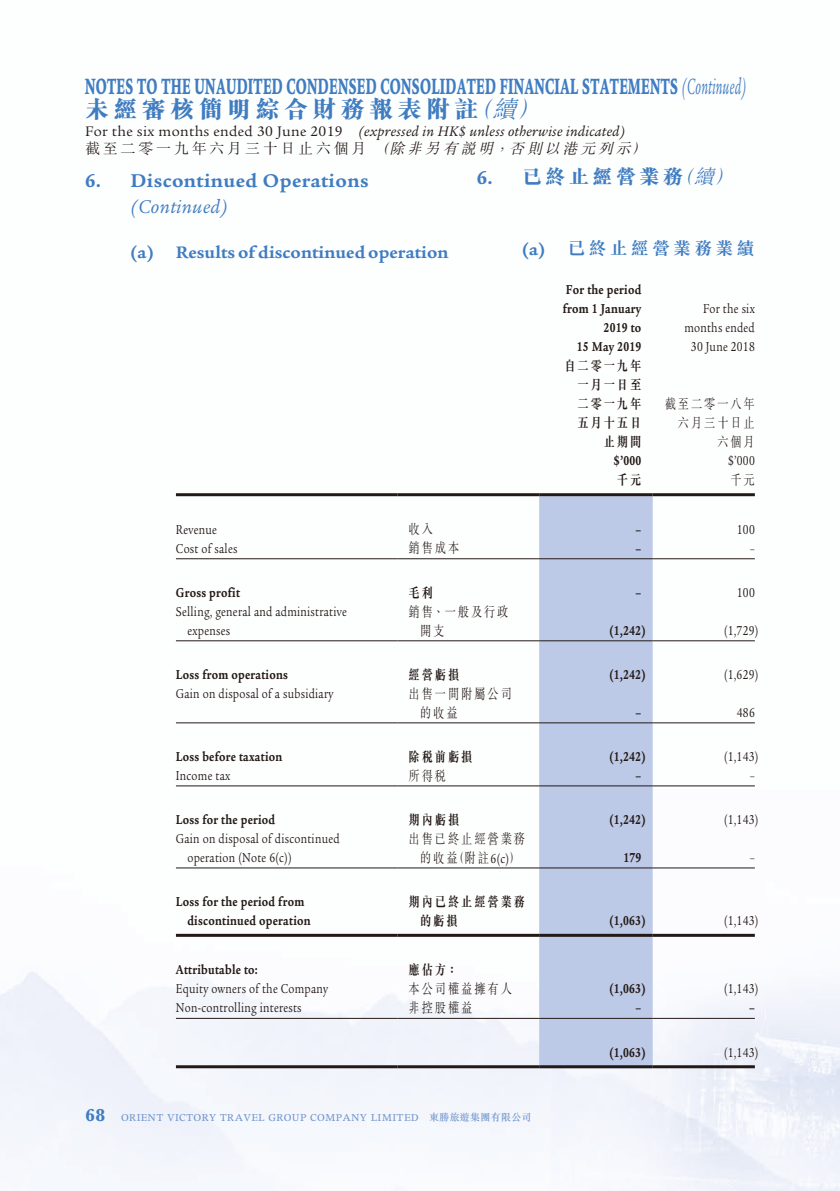
<style>
.page{position:relative;width:840px;height:1191px;background:#fff}
.page>*{position:absolute;margin:0;border:0;box-sizing:border-box;transform-origin:0 0}
.t1{font:900 24px "Legacy Serif Std";letter-spacing:.025em;color:#3f7cc0;scale:.55 1}
.t2{font:800 24px "M Sung HK";letter-spacing:.185em;color:#3f7cc0}
._01_Head1{font:700 20px/26px "Legacy Serif Std";letter-spacing:.02em;color:#3f7cc0}
._21_C_Head1{font:800 20px "M Sung HK";letter-spacing:.175em;color:#3f7cc0}
._02_Head2{font:700 18px "Legacy Serif Std";letter-spacing:.005em;color:#3f7cc0}
._22_C_Head2{font:700 18px "M Sung HK";letter-spacing:.17em;color:#3f7cc0}
.t3{font:italic 15px "Legacy Serif Std";letter-spacing:.02em;color:#231916}
.t4{font:300 15px "M Sung HK";letter-spacing:.185em;color:#231916}
._50_Table{font:14px "Legacy Serif Std";letter-spacing:.02em;color:#231916;scale:.8 1}
._50_Table-2{font:700 14px "Legacy Serif Std";letter-spacing:.02em;color:#231916;scale:.8 1}
._50_Table-3{font:300 14px "M Sung HK";letter-spacing:.175em;color:#231916;scale:.8 1}
._50_Table-4{font:700 14px "M Sung HK";letter-spacing:.175em;color:#231916;scale:.8 1}
.t5{font:12px "Apollo MT Std";letter-spacing:.025em;color:#6f94cd}
.s1{font-weight:400;font-style:italic}
.s2{font-weight:300;font-style:italic}
.s3{font-style:normal}
.s4{font-style:italic}
.s5{font-family:"Legacy Serif Std";font-weight:700}
.s6{font-family:"Legacy Serif Std"}
.s7{font-family:"Legacy Serif Std";font-weight:400}
.s8{font-family:"M Sung HK";font-weight:700;font-size:18px;color:#3f7cc0}
.s9{font-family:"M Sung HK";font-weight:500;font-size:10px}
</style>
<div class="page">
<img style="left:0;top:493px;width:839px;height:698px">
<div style="left:539px;top:496px;width:113px;height:569px;background:#bcc9e7"></div>
<hr style="left:176px;top:493px;width:221px;height:3px;background:#231916">
<hr style="left:397px;top:493px;width:142px;height:3px;background:#231916">
<hr style="left:539px;top:493px;width:113px;height:3px;background:#231916">
<hr style="left:652px;top:493px;width:102px;height:3px;background:#231916">
<hr style="left:176px;top:558px;width:221px;height:1px;background:#231916">
<hr style="left:397px;top:558px;width:142px;height:1px;background:#231916">
<hr style="left:539px;top:558px;width:113px;height:1px;background:#231916">
<hr style="left:652px;top:558px;width:102px;height:1px;background:#231916">
<hr style="left:176px;top:640px;width:221px;height:1px;background:#231916">
<hr style="left:397px;top:640px;width:142px;height:1px;background:#231916">
<hr style="left:539px;top:640px;width:113px;height:1px;background:#231916">
<hr style="left:652px;top:640px;width:102px;height:1px;background:#231916">
<hr style="left:176px;top:722px;width:221px;height:1px;background:#231916">
<hr style="left:397px;top:722px;width:142px;height:1px;background:#231916">
<hr style="left:539px;top:722px;width:113px;height:1px;background:#231916">
<hr style="left:652px;top:722px;width:102px;height:1px;background:#231916">
<hr style="left:176px;top:785px;width:221px;height:1px;background:#231916">
<hr style="left:397px;top:785px;width:142px;height:1px;background:#231916">
<hr style="left:539px;top:785px;width:113px;height:1px;background:#231916">
<hr style="left:652px;top:785px;width:102px;height:1px;background:#231916">
<hr style="left:176px;top:867px;width:221px;height:1px;background:#231916">
<hr style="left:397px;top:867px;width:142px;height:1px;background:#231916">
<hr style="left:539px;top:867px;width:113px;height:1px;background:#231916">
<hr style="left:652px;top:867px;width:102px;height:1px;background:#231916">
<hr style="left:176px;top:933px;width:221px;height:3px;background:#231916">
<hr style="left:397px;top:933px;width:142px;height:3px;background:#231916">
<hr style="left:539px;top:933px;width:113px;height:3px;background:#231916">
<hr style="left:652px;top:933px;width:102px;height:3px;background:#231916">
<hr style="left:176px;top:1018px;width:221px;height:1px;background:#231916">
<hr style="left:397px;top:1018px;width:142px;height:1px;background:#231916">
<hr style="left:539px;top:1018px;width:113px;height:1px;background:#231916">
<hr style="left:652px;top:1018px;width:102px;height:1px;background:#231916">
<hr style="left:176px;top:1065px;width:221px;height:3px;background:#231916">
<hr style="left:397px;top:1065px;width:142px;height:3px;background:#231916">
<hr style="left:539px;top:1065px;width:113px;height:3px;background:#231916">
<hr style="left:652px;top:1065px;width:102px;height:3px;background:#231916">
<h1 class="t1" style="left:85px;top:72px;width:1202px">NOTES TO THE UNAUDITED CONDENSED CONSOLIDATED FINANCIAL STATEMENTS <span class="s1">(Continued)</span></h1>
<h1 class="t2" style="left:85px;top:97px;width:464px">未經審核簡明綜合財務報表附註<span class="s2">（續）</span></h1>
<p class="t3" style="left:85px;top:122px;width:541px"><span class="s3">For the six months ended 30 June 2019</span> (expressed in HK$ unless otherwise indicated)</p>
<p class="t4" style="left:85px;top:137px;width:567px">截至二零一九年六月三十日止六個月<span class="s4">（除非另有說明，否則以港元列示）</span></p>
<p class="_01_Head1" style="left:130px;top:167px;width:239px;text-indent:-45px">6. Discontinued Operations <span class="s1">(Continued)</span></p>
<p class="_02_Head2" style="left:130px;top:241px;width:319px">(a) Results of discontinued operation</p>
<p class="_21_C_Head1" style="left:476px;top:167px;width:265px"><span class="s5">6.</span> 已終止經營業務<span class="s2">（續）</span></p>
<p class="_22_C_Head2" style="left:522px;top:240px;width:234px"><span class="s6">(a)</span> 已終止經營業務業績</p>
<p class="_50_Table-2" style="left:565px;top:282px;width:96px">For the period</p>
<p class="_50_Table-2" style="left:562px;top:301px;width:100px">from 1 January</p>
<p class="_50_Table-2" style="left:603px;top:320px;width:49px">2019 to</p>
<p class="_50_Table-2" style="left:576px;top:339px;width:82px">15 May 2019</p>
<p class="_50_Table-4" style="left:564px;top:359px;width:98px">自二零一九年</p>
<p class="_50_Table-4" style="left:577px;top:378px;width:81px">一月一日至</p>
<p class="_50_Table-4" style="left:577px;top:397px;width:81px">二零一九年</p>
<p class="_50_Table-4" style="left:577px;top:416px;width:81px">五月十五日</p>
<p class="_50_Table-4" style="left:603px;top:435px;width:48px">止期間</p>
<p class="_50_Table" style="left:702px;top:301px;width:66px">For the six</p>
<p class="_50_Table" style="left:684px;top:320px;width:90px">months ended</p>
<p class="_50_Table" style="left:690px;top:339px;width:81px">30 June 2018</p>
<p class="_50_Table-3" style="left:664px;top:394px;width:114px">截至二零一八年</p>
<p class="_50_Table-3" style="left:677px;top:413px;width:98px">六月三十日止</p>
<p class="_50_Table-3" style="left:717px;top:432px;width:48px">六個月</p>
<p class="_50_Table-2" style="left:613px;top:453px;width:36px">$’000</p>
<p class="_50_Table" style="left:727px;top:453px;width:35px">$’000</p>
<p class="_50_Table-4" style="left:616px;top:473px;width:32px">千元</p>
<p class="_50_Table-3" style="left:730px;top:470px;width:32px">千元</p>
<p class="_50_Table" style="left:176px;top:521px;width:53px">Revenue</p>
<p class="_50_Table-3" style="left:408px;top:519px;width:32px">收入</p>
<p class="_50_Table-2" style="left:635px;top:521px;width:9px">–</p>
<p class="_50_Table" style="left:736px;top:521px;width:24px">100</p>
<p class="_50_Table" style="left:176px;top:540px;width:78px">Cost of sales</p>
<p class="_50_Table-3" style="left:408px;top:538px;width:65px">銷售成本</p>
<p class="_50_Table-2" style="left:635px;top:540px;width:9px">–</p>
<p class="_50_Table" style="left:749px;top:540px;width:8px">–</p>
<p class="_50_Table-2" style="left:176px;top:584px;width:81px">Gross profit</p>
<p class="_50_Table-4" style="left:408px;top:585px;width:32px">毛利</p>
<p class="_50_Table-2" style="left:635px;top:584px;width:9px">–</p>
<p class="_50_Table" style="left:736px;top:584px;width:24px">100</p>
<p class="_50_Table" style="left:176px;top:603px;width:215px">Selling, general and administrative</p>
<p class="_50_Table" style="left:187px;top:622px;width:55px">expenses</p>
<p class="_50_Table-3" style="left:408px;top:601px;width:126px">銷售、一般及行政</p>
<p class="_50_Table-3" style="left:420px;top:620px;width:32px">開支</p>
<p class="_50_Table-2" style="left:609px;top:622px;width:46px">(1,242)</p>
<p class="_50_Table" style="left:723px;top:622px;width:44px">(1,729)</p>
<p class="_50_Table-2" style="left:176px;top:666px;width:141px">Loss from operations</p>
<p class="_50_Table-4" style="left:408px;top:667px;width:65px">經營虧損</p>
<p class="_50_Table-2" style="left:609px;top:666px;width:46px">(1,242)</p>
<p class="_50_Table" style="left:723px;top:666px;width:44px">(1,629)</p>
<p class="_50_Table" style="left:176px;top:685px;width:198px">Gain on disposal of a subsidiary</p>
<p class="_50_Table-3" style="left:408px;top:683px;width:130px">出售一間附屬公司</p>
<p class="_50_Table-3" style="left:420px;top:702px;width:48px">的收益</p>
<p class="_50_Table-2" style="left:635px;top:704px;width:9px">–</p>
<p class="_50_Table" style="left:736px;top:704px;width:24px">486</p>
<p class="_50_Table-2" style="left:176px;top:748px;width:134px">Loss before taxation</p>
<p class="_50_Table-4" style="left:408px;top:749px;width:81px">除稅前虧損</p>
<p class="_50_Table-2" style="left:609px;top:748px;width:46px">(1,242)</p>
<p class="_50_Table" style="left:723px;top:748px;width:44px">(1,143)</p>
<p class="_50_Table" style="left:176px;top:767px;width:69px">Income tax</p>
<p class="_50_Table-3" style="left:408px;top:765px;width:48px">所得稅</p>
<p class="_50_Table-2" style="left:635px;top:767px;width:9px">–</p>
<p class="_50_Table" style="left:749px;top:767px;width:8px">–</p>
<p class="_50_Table-2" style="left:176px;top:811px;width:126px">Loss for the period</p>
<p class="_50_Table-4" style="left:408px;top:812px;width:65px">期內虧損</p>
<p class="_50_Table-2" style="left:609px;top:811px;width:46px">(1,242)</p>
<p class="_50_Table" style="left:723px;top:811px;width:44px">(1,143)</p>
<p class="_50_Table" style="left:176px;top:830px;width:206px">Gain on disposal of discontinued</p>
<p class="_50_Table" style="left:187px;top:849px;width:132px">operation (Note 6(c))</p>
<p class="_50_Table-3" style="left:408px;top:828px;width:147px">出售已終止經營業務</p>
<p class="_50_Table-3" style="left:420px;top:847px;width:127px">的收益（附註<span class="s7">6(c)</span>）</p>
<p class="_50_Table-2" style="left:623px;top:849px;width:24px">179</p>
<p class="_50_Table" style="left:749px;top:849px;width:8px">–</p>
<p class="_50_Table-2" style="left:176px;top:893px;width:162px">Loss for the period from</p>
<p class="_50_Table-2" style="left:187px;top:912px;width:155px">discontinued operation</p>
<p class="_50_Table-4" style="left:408px;top:894px;width:147px">期內已終止經營業務</p>
<p class="_50_Table-4" style="left:420px;top:913px;width:48px">的虧損</p>
<p class="_50_Table-2" style="left:609px;top:912px;width:46px">(1,063)</p>
<p class="_50_Table" style="left:723px;top:912px;width:44px">(1,143)</p>
<p class="_50_Table-2" style="left:176px;top:962px;width:104px">Attributable to:</p>
<p class="_50_Table-4" style="left:408px;top:963px;width:63px">應佔方：</p>
<p class="_50_Table" style="left:176px;top:981px;width:192px">Equity owners of the Company</p>
<p class="_50_Table-3" style="left:408px;top:979px;width:130px">本公司權益擁有人</p>
<p class="_50_Table-2" style="left:609px;top:981px;width:46px">(1,063)</p>
<p class="_50_Table" style="left:723px;top:981px;width:44px">(1,143)</p>
<p class="_50_Table" style="left:176px;top:1000px;width:158px">Non-controlling interests</p>
<p class="_50_Table-3" style="left:408px;top:998px;width:81px">非控股權益</p>
<p class="_50_Table-2" style="left:635px;top:1000px;width:9px">–</p>
<p class="_50_Table-2" style="left:748px;top:1000px;width:9px">–</p>
<p class="_50_Table-2" style="left:609px;top:1044px;width:46px">(1,063)</p>
<p class="_50_Table" style="left:723px;top:1044px;width:44px">(1,143)</p>
<p class="t5" style="left:85px;top:1111px;width:447px"><span class="s8">68</span> ORIENT VICTORY TRAVEL GROUP COMPANY LIMITED <span class="s9">東勝旅遊集團有限公司</span></p>
</div>
